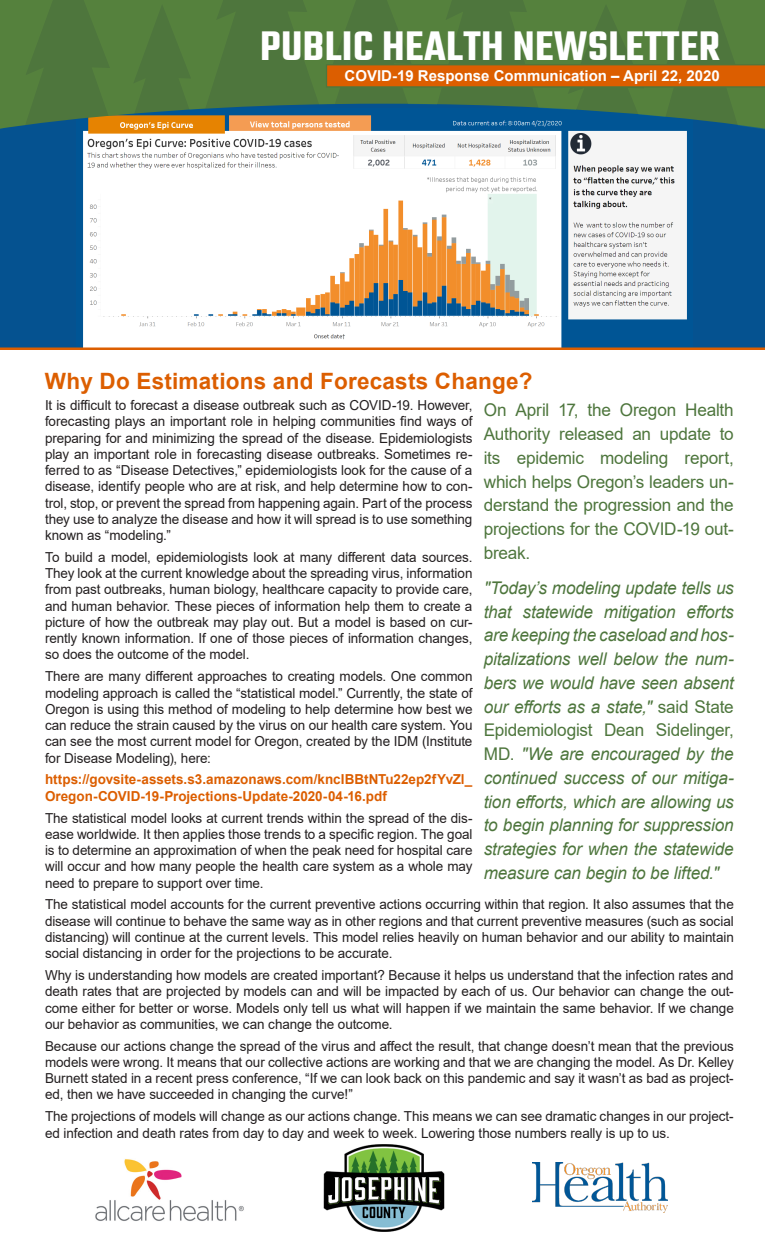
<style>
.page{position:relative;width:765px;height:1260px;background:#fff}
.page>*{position:absolute;margin:0;border:0;box-sizing:border-box;transform-origin:0 0}
.t1{font:600 45px "Teko";letter-spacing:.01em;color:#fff}
.t2{font:700 22.5px "Arial";letter-spacing:.01em;color:#dc5e00}
.t3{font:italic 17.5px/23.8px "Arial";letter-spacing:-.01em;color:#4e763d;text-align:justify}
.t4{font:17.5px/23.8px "Arial";letter-spacing:-.01em;color:#4e763d;text-align:justify}
.t5{font:700 15px "Arial";color:#fff}
.t6{font:13.75px/16.2px "Arial";letter-spacing:-.005em;color:#231f20;text-align:justify}
.t7{font:700 13.75px/16.2px "Arial";color:#dc5e00}
.s1{font-style:normal}
</style>
<div class="page">
<img style="left:533px;top:1162px;width:135px;height:51px">
<div style="left:0;top:101px;width:765px;height:248px;background:#055290"></div>
<img style="left:77px;top:131px;width:616px;height:217px">
<svg style="left:0;top:0;width:765px;height:131px;background:#507847"></svg>
<svg style="left:326px;top:64px;width:439px;height:24px;background:#c96107"></svg>
<hr style="left:0;top:348px;width:765px;height:2px;background:#dc5e00">
<img style="left:323px;top:1144px;width:122px;height:88px">
<img style="left:95px;top:1159px;width:149px;height:62px">
<h1 class="t1" style="left:260px;top:19px;width:461px">PUBLIC HEALTH NEWSLETTER</h1>
<p class="t5" style="left:345px;top:65px;width:377px">COVID-19 Response Communication – April 22, 2020</p>
<p class="t2" style="left:45px;top:365px;width:489px">Why Do Estimations and Forecasts Change?</p>
<p class="t6" style="left:45px;top:397px;width:429px">It is difficult to forecast a disease outbreak such as COVID-19. However, forecasting plays an important role in helping communities find ways of preparing for and minimizing the spread of the disease. Epidemiologists play an important role in forecasting disease outbreaks. Sometimes re&shy;ferred to as “Disease Detectives,” epidemiologists look for the cause of a disease, identify people who are at risk, and help determine how to con&shy;trol, stop, or prevent the spread from happening again. Part of the process they use to analyze the disease and how it will spread is to use something known as “modeling.”</p>
<p class="t6" style="left:45px;top:549px;width:429px">To build a model, epidemiologists look at many different data sources.<br>They look at the current knowledge about the spreading virus, information from past outbreaks, human biology, healthcare capacity to provide care, and human behavior. These pieces of information help them to create a picture of how the outbreak may play out. But a model is based on cur&shy;rently known information. If one of those pieces of information changes, so does the outcome of the model.</p>
<p class="t6" style="left:45px;top:668px;width:429px">There are many different approaches to creating models. One common modeling approach is called the “statistical model.” Currently, the state of Oregon is using this method of modeling to help determine how best we can reduce the strain caused by the virus on our health care system. You can see the most current model for Oregon, created by the IDM (Institute for Disease Modeling), here:</p>
<p class="t7" style="left:45px;top:772px;width:429px">https://govsite-assets.s3.amazonaws.com/kncIBBtNTu22ep2fYvZl_<br>Oregon-COVID-19-Projections-Update-2020-04-16.pdf</p>
<p class="t6" style="left:45px;top:809px;width:429px">The statistical model looks at current trends within the spread of the dis&shy;ease worldwide. It then applies those trends to a specific region. The goal is to determine an approximation of when the peak need for hospital care will occur and how many people the health care system as a whole may need to prepare to support over time.</p>
<p class="t6" style="left:45px;top:896px;width:690px">The statistical model accounts for the current preventive actions occurring within that region. It also assumes that the disease will continue to behave the same way as in other regions and that current preventive measures (such as social distancing) will continue at the current levels. This model relies heavily on human behavior and our ability to maintain social distancing in order for the projections to be accurate.</p>
<p class="t6" style="left:45px;top:967px;width:690px">Why is understanding how models are created important? Because it helps us understand that the infection rates and death rates that are projected by models can and will be impacted by each of us. Our behavior can change the out&shy;come either for better or worse. Models only tell us what will happen if we maintain the same behavior. If we change our behavior as communities, we can change the outcome.</p>
<p class="t6" style="left:45px;top:1038px;width:690px">Because our actions change the spread of the virus and affect the result, that change doesn’t mean that the previous models were wrong. It means that our collective actions are working and that we are changing the model. As Dr. Kelley Burnett stated in a recent press conference, “If we can look back on this pandemic and say it wasn’t as bad as project&shy;ed, then we have succeeded in changing the curve!”</p>
<p class="t6" style="left:45px;top:1108px;width:690px">The projections of models will change as our actions change. This means we can see dramatic changes in our project&shy;ed infection and death rates from day to day and week to week. Lowering those numbers really is up to us.</p>
<p class="t4" style="left:484px;top:398px;width:252px">On April 17, the Oregon Health Authority released an update to its epidemic modeling report, which helps Oregon’s leaders un&shy;derstand the progression and the projections for the COVID-19 out&shy;break.</p>
<p class="t3" style="left:484px;top:576px;width:252px">"Today’s modeling update tells us that statewide mitigation efforts are keeping the caseload and hos&shy;pitalizations well below the num&shy;bers we would have seen absent our efforts as a state," <span class="s1">said State Epidemiologist Dean Sidelinger, MD.</span> "We are encouraged by the continued success of our mitiga&shy;tion efforts, which are allowing us to begin planning for suppression strategies for when the statewide measure can begin to be lifted."</p>
</div>
